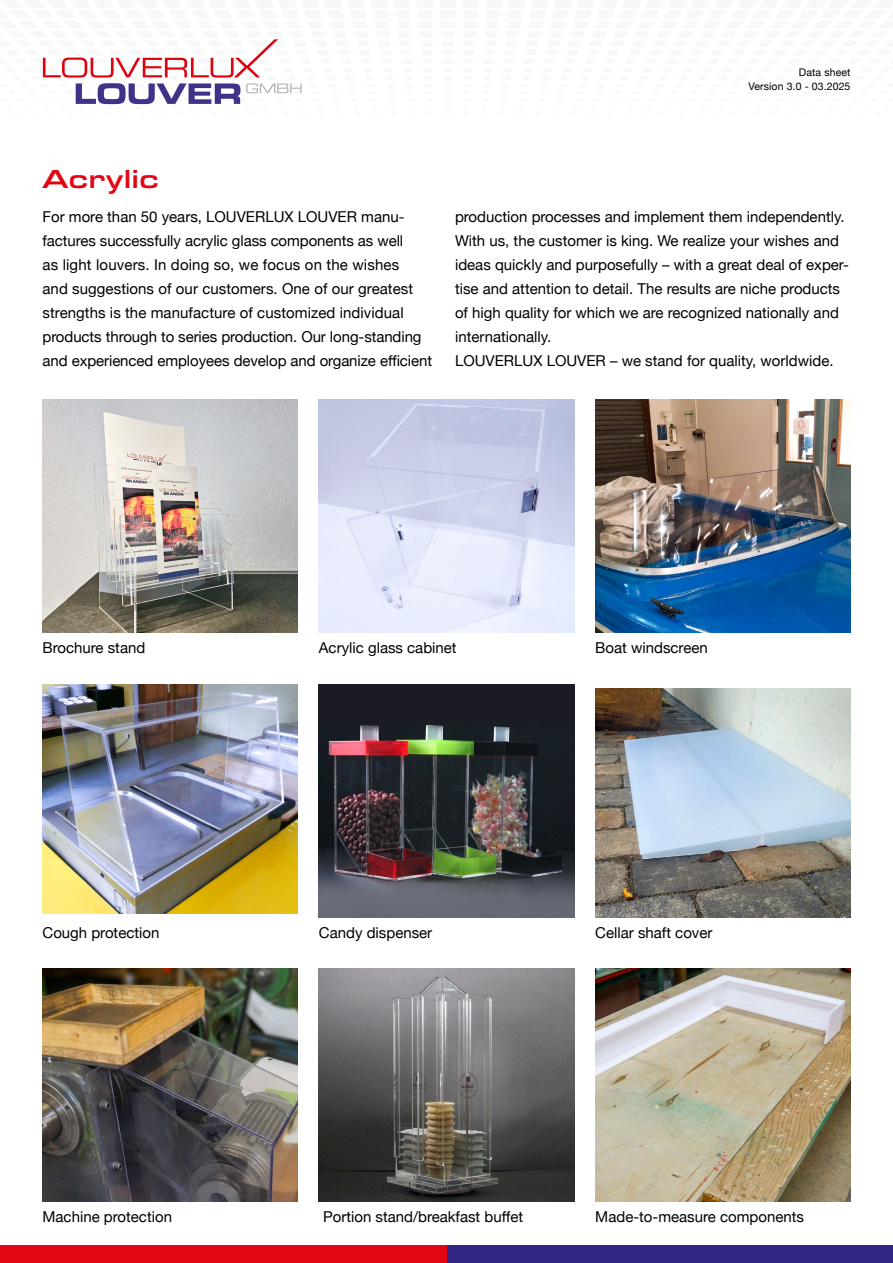
<style>
.page{position:relative;width:893px;height:1263px;background:#fff}
.page>*{position:absolute;margin:0;border:0;box-sizing:border-box;transform-origin:0 0}
.t1{font:500 27px "Eurostile Ext";color:#e30514}
.t2{font:15px/24px "Helvetica Neue";color:#000}
.t3{font:10.5px/13.5px "Helvetica Neue";letter-spacing:.01em;color:#000;text-align:right}
</style>
<div class="page">
<svg style="left:42px;top:39px;width:260px;height:66px"></svg>
<div style="left:446px;top:1246px;width:447px;height:17px;background:#312783"></div>
<div style="left:0;top:1246px;width:446px;height:17px;background:#e30514"></div>
<img style="left:43px;top:400px;width:255px;height:233px">
<img style="left:595px;top:400px;width:255px;height:233px">
<img style="left:319px;top:400px;width:255px;height:233px">
<img style="left:43px;top:684px;width:255px;height:229px">
<img style="left:595px;top:689px;width:255px;height:228px">
<img style="left:319px;top:684px;width:255px;height:233px">
<img style="left:43px;top:968px;width:255px;height:234px">
<img style="left:595px;top:968px;width:255px;height:234px">
<img style="left:319px;top:968px;width:255px;height:234px">
<h1 class="t1" style="left:43px;top:160px;width:118px">Acrylic</h1>
<p class="t3" style="left:748px;top:66px;width:103px">Data sheet<br>Version 3.0 - 03.2025</p>
<p class="t2" style="left:43px;top:205px;width:391px">For more than 50 years, LOUVERLUX LOUVER manu&shy;factures successfully acrylic glass components as well<br>as light louvers. In doing so, we focus on the wishes<br>and suggestions of our customers. One of our greatest strengths is the manufacture of customized individual products through to series production. Our long-standing and experienced employees develop and organize efficient</p>
<p class="t2" style="left:455px;top:205px;width:395px">production processes and implement them independently.<br>With us, the customer is king. We realize your wishes and ideas quickly and purposefully – with a great deal of exper&shy;tise and attention to detail. The results are niche products of high quality for which we are recognized nationally and internationally.<br>LOUVERLUX LOUVER – we stand for quality, worldwide.</p>
<p class="t2" style="left:43px;top:637px;width:104px">Brochure stand</p>
<p class="t2" style="left:319px;top:637px;width:139px">Acrylic glass cabinet</p>
<p class="t2" style="left:595px;top:637px;width:114px">Boat windscreen</p>
<p class="t2" style="left:43px;top:921px;width:118px">Cough protection</p>
<p class="t2" style="left:319px;top:921px;width:115px">Candy dispenser</p>
<p class="t2" style="left:595px;top:921px;width:119px">Cellar shaft cover</p>
<p class="t2" style="left:43px;top:1205px;width:131px">Machine protection</p>
<p class="t2" style="left:323px;top:1205px;width:202px">Portion stand/breakfast buffet</p>
<p class="t2" style="left:595px;top:1205px;width:210px">Made-to-measure components</p>
</div>
